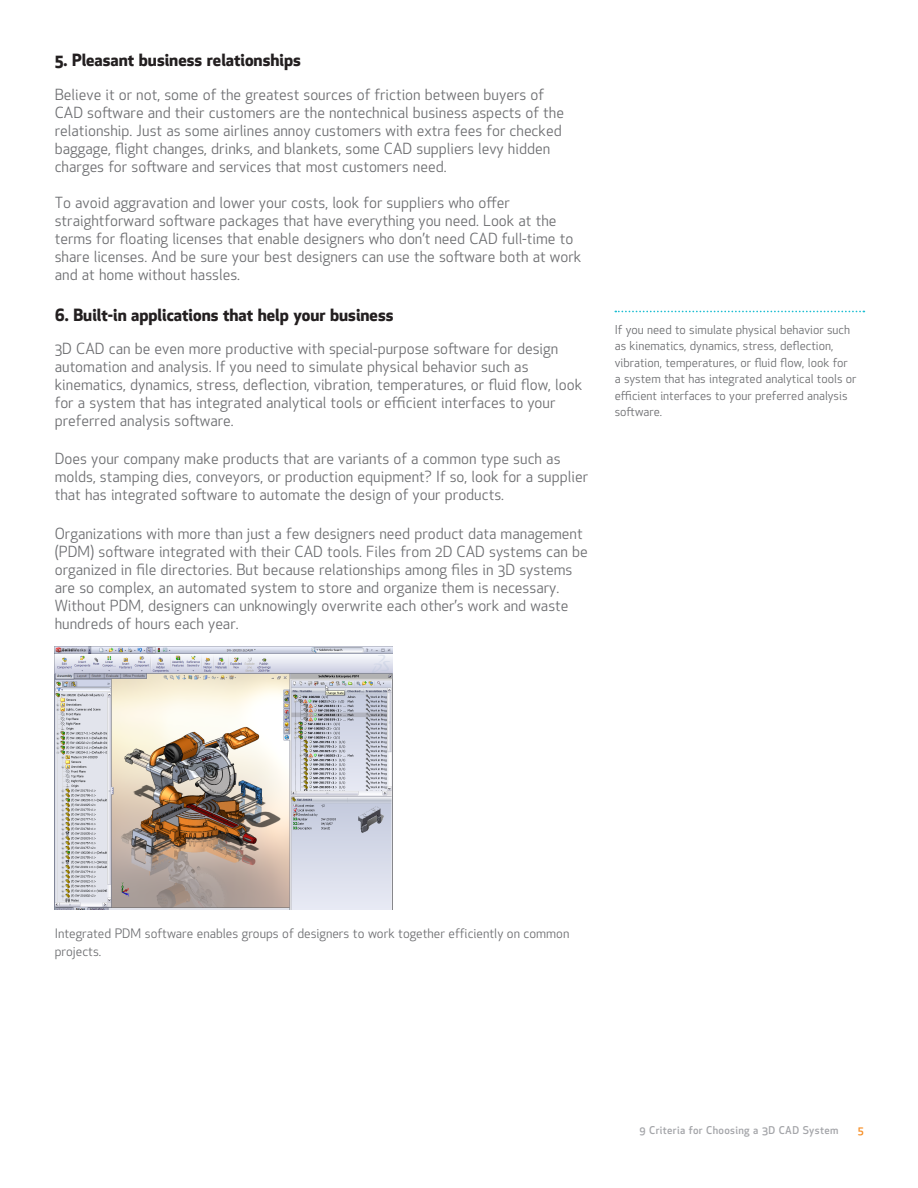
<style>
.page{position:relative;width:918px;height:1188px;background:#fff}
.page>*{position:absolute;margin:0;border:0;box-sizing:border-box;transform-origin:0 0}
.body_subhead{font:700 16.5px "SW Apex New";color:#231f20}
.body_subhead-2{font:15px/18px "SW Apex New";color:#6d6e71}
.body_copy{font:12.75px/18px "SW Apex New";color:#6d6e71}
.captions{font:12px/16.5px "SW Apex New";color:#6d6e71}
.t1{font:500 10.5px "SW Apex New";letter-spacing:.03em;color:#a4a5a9}
.t2{font:500 10.5px "SW Apex New";color:#f68b1f}
</style>
<div class="page">
<img style="left:55px;top:646px;width:337px;height:263px">
<svg style="left:615px;top:311px;width:249px;height:1px"></svg>
<p class="body_subhead" style="left:55px;top:48px;width:248px">5. Pleasant business relationships</p>
<p class="body_subhead-2" style="left:55px;top:86px;width:511px">Believe it or not, some of the greatest sources of friction between buyers of CAD software and their customers are the nontechnical business aspects of the relationship. Just as some airlines annoy customers with extra fees for checked baggage, flight changes, drinks, and blankets, some CAD suppliers levy hidden charges for software and services that most customers need.</p>
<p class="body_subhead-2" style="left:55px;top:194px;width:528px">To avoid aggravation and lower your costs, look for suppliers who offer straightforward software packages that have everything you need. Look at the terms for floating licenses that enable designers who don’t need CAD full-time to share licenses. And be sure your best designers can use the software both at work and at home without hassles.</p>
<p class="body_subhead" style="left:55px;top:303px;width:340px">6. Built-in applications that help your business</p>
<p class="body_subhead-2" style="left:55px;top:340px;width:529px">3D CAD can be even more productive with special-purpose software for design automation and analysis. If you need to simulate physical behavior such as kinematics, dynamics, stress, deflection, vibration, temperatures, or fluid flow, look for a system that has integrated analytical tools or efficient interfaces to your preferred analysis software.</p>
<p class="body_subhead-2" style="left:55px;top:450px;width:535px">Does your company make products that are variants of a common type such as molds, stamping dies, conveyors, or production equipment? If so, look for a supplier that has integrated software to automate the design of your products.</p>
<p class="body_subhead-2" style="left:55px;top:524px;width:535px">Organizations with more than just a few designers need product data management (PDM) software integrated with their CAD tools. Files from 2D CAD systems can be organized in file directories. But because relationships among files in 3D systems are so complex, an automated system to store and organize them is necessary.<br>Without PDM, designers can unknowingly overwrite each other’s work and waste hundreds of hours each year.</p>
<p class="captions" style="left:615px;top:321px;width:243px">If you need to simulate physical behavior such as kinematics, dynamics, stress, deflection, vibration, temperatures, or fluid flow, look for a system that has integrated analytical tools or efficient interfaces to your preferred analysis software.</p>
<p class="body_copy" style="left:55px;top:924px;width:516px">Integrated PDM software enables groups of designers to work together efficiently on common projects.</p>
<p class="t1" style="left:640px;top:1124px;width:200px">9 Criteria for Choosing a 3D CAD System</p>
<p class="t2" style="left:858px;top:1124px;width:8px">5</p>
</div>
